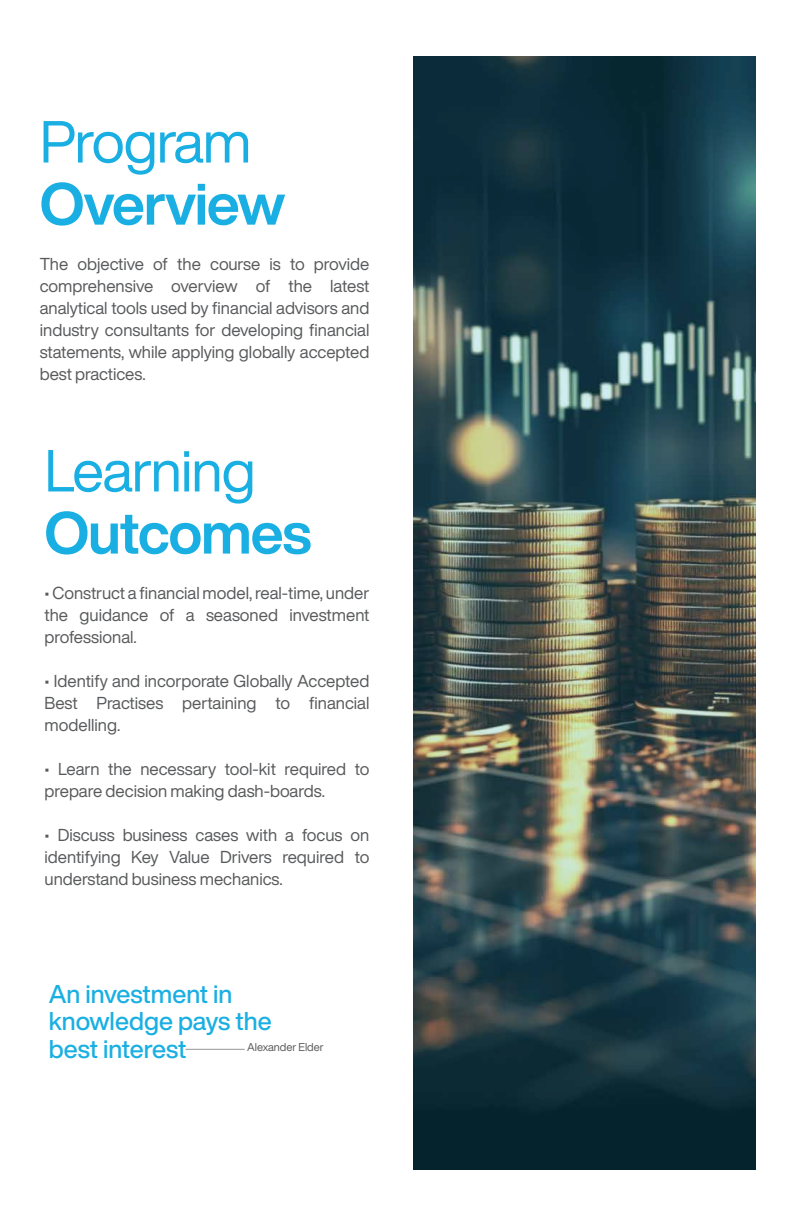
<style>
.page{position:relative;width:792px;height:1224px;background:#fff}
.page>*{position:absolute;margin:0;border:0;box-sizing:border-box;transform-origin:0 0}
.t1{font:700 58.2px "Helvetica Now Display";letter-spacing:-.02em;color:#1aafe2}
.t2{font:58.2px "Helvetica Now Display";letter-spacing:-.02em;color:#1aafe2}
.t3{font:500 25.3px/27.4px "Helvetica Now Display";letter-spacing:-.005em;color:#1aafe2}
.t4{font:17px/22px "Helvetica Now Display";color:#595a5c;text-align:justify}
.t5{font:11.1px "Helvetica Now Display";color:#595a5c}
</style>
<div class="page">
<img style="left:413px;top:57px;width:342px;height:1113px">
<hr style="left:186px;top:1049px;width:59px;height:1px;background:#939598">
<h1 class="t2" style="left:40px;top:102px;width:213px">Program</h1>
<h1 class="t1" style="left:40px;top:164px;width:247px">Overview</h1>
<p class="t4" style="left:40px;top:253px;width:331px">The objective of the course is to provide comprehensive overview of the latest analytical tools used by financial advisors and industry consultants for developing financial statements, while applying globally accepted best practices.</p>
<h1 class="t2" style="left:44px;top:431px;width:213px">Learning</h1>
<h1 class="t1" style="left:44px;top:493px;width:269px">Outcomes</h1>
<p class="t4" style="left:45px;top:582px;width:326px">• Construct a financial model, real-time, under the guidance of a seasoned investment professional.</p>
<p class="t4" style="left:45px;top:670px;width:326px">• Identify and incorporate Globally Accepted Best Practises pertaining to financial modelling.</p>
<p class="t4" style="left:45px;top:758px;width:326px">• Learn the necessary tool-kit required to prepare decision making dash-boards.</p>
<p class="t4" style="left:45px;top:824px;width:326px">• Discuss business cases with a focus on identifying Key Value Drivers required to understand business mechanics.</p>
<h2 class="t3" style="left:49px;top:980px;width:225px">An investment in knowledge pays the best interest</h2>
<p class="t5" style="left:247px;top:1039px;width:78px">Alexander Elder</p>
</div>
